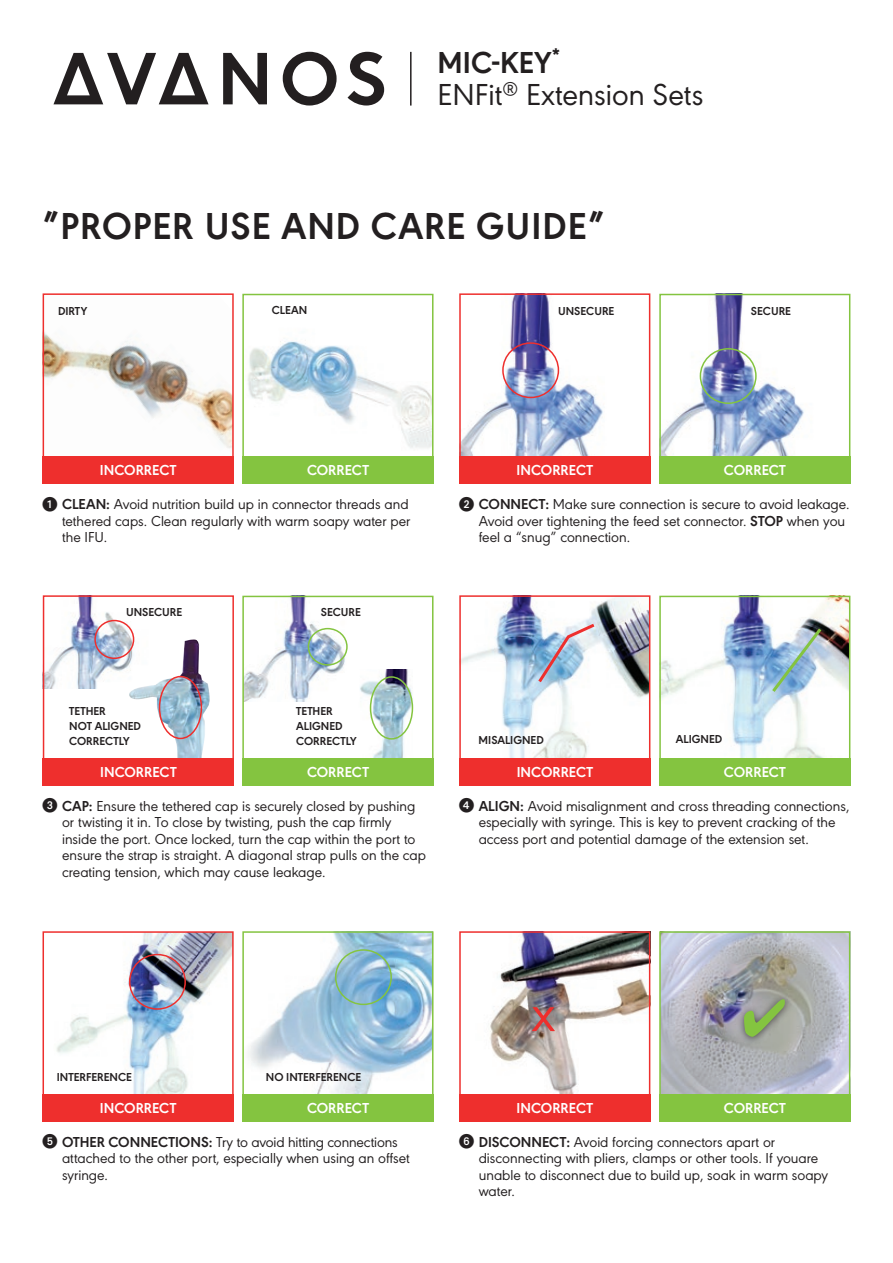
<style>
.page{position:relative;width:893px;height:1263px;background:#fff}
.page>*{position:absolute;margin:0;border:0;box-sizing:border-box;transform-origin:0 0}
.t1{font:54px "Avanos Sans";color:#ee2f2d}
.t2{font:700 39px "Avanos Sans";letter-spacing:.025em;color:#231f20}
.t3{font:31.5px/32.2px "Avanos Sans";color:#231f20}
.t4{font:15px/16.5px "Avanos Sans";color:#231f20}
.t5{font:700 15px "Avanos Sans";letter-spacing:-.005em;color:#fff}
.t6{font:700 12px/15px "Avanos Sans";color:#231f20}
.s1{font-weight:700}
.s2{font-family:"European Pi One"}
</style>
<div class="page">
<svg style="left:53px;top:53px;width:156px;height:51px"></svg>
<svg style="left:223px;top:53px;width:44px;height:51px"></svg>
<svg style="left:283px;top:52px;width:54px;height:54px"></svg>
<svg style="left:347px;top:52px;width:37px;height:54px"></svg>
<hr style="left:410px;top:52px;width:2px;height:54px;background:#231f20">
<img style="left:248px;top:934px;width:182px;height:160px">
<div style="left:335px;top:949px;width:57px;height:56px;border:2px solid #84c440;border-radius:50%"></div>
<div style="left:242px;top:1094px;width:191px;height:27px;background:#84c440"></div>
<div style="left:242px;top:931px;width:191px;height:190px;border:2px solid #84c440"></div>
<img style="left:56px;top:934px;width:175px;height:160px">
<div style="left:129px;top:954px;width:57px;height:56px;border:2px solid #ee2f2d;border-radius:50%"></div>
<div style="left:43px;top:1094px;width:191px;height:27px;background:#ee2f2d"></div>
<div style="left:43px;top:931px;width:191px;height:190px;border:2px solid #ee2f2d"></div>
<img style="left:662px;top:934px;width:185px;height:160px">
<div style="left:736px;top:992px;width:57px;height:53px;background:#231f20;opacity:.75"></div>
<div style="left:659px;top:1094px;width:191px;height:27px;background:#84c440"></div>
<div style="left:659px;top:931px;width:191px;height:190px;border:2px solid #84c440"></div>
<img style="left:490px;top:934px;width:157px;height:160px">
<div style="left:459px;top:1094px;width:191px;height:27px;background:#ee2f2d"></div>
<div style="left:459px;top:931px;width:191px;height:190px;border:2px solid #ee2f2d"></div>
<img style="left:662px;top:297px;width:185px;height:160px">
<div style="left:700px;top:348px;width:57px;height:56px;border:2px solid #84c440;border-radius:50%"></div>
<div style="left:659px;top:457px;width:191px;height:27px;background:#84c440"></div>
<div style="left:659px;top:294px;width:191px;height:190px;border:2px solid #84c440"></div>
<img style="left:462px;top:296px;width:141px;height:160px">
<div style="left:502px;top:342px;width:57px;height:56px;border:2px solid #ee2f2d;border-radius:50%"></div>
<div style="left:459px;top:456px;width:191px;height:27px;background:#ee2f2d"></div>
<div style="left:459px;top:293px;width:191px;height:190px;border:2px solid #ee2f2d"></div>
<img style="left:245px;top:340px;width:185px;height:117px">
<div style="left:242px;top:457px;width:191px;height:27px;background:#84c440"></div>
<div style="left:242px;top:294px;width:191px;height:190px;border:2px solid #84c440"></div>
<img style="left:46px;top:334px;width:185px;height:114px">
<div style="left:43px;top:456px;width:191px;height:27px;background:#ee2f2d"></div>
<div style="left:43px;top:293px;width:191px;height:190px;border:2px solid #ee2f2d"></div>
<img style="left:662px;top:599px;width:185px;height:160px">
<svg style="left:769px;top:625px;width:55px;height:70px"></svg>
<div style="left:659px;top:759px;width:191px;height:27px;background:#84c440"></div>
<div style="left:659px;top:596px;width:191px;height:189px;border:2px solid #84c440"></div>
<img style="left:462px;top:598px;width:185px;height:160px">
<svg style="left:535px;top:621px;width:63px;height:65px"></svg>
<div style="left:459px;top:758px;width:191px;height:27px;background:#ee2f2d"></div>
<div style="left:459px;top:595px;width:191px;height:190px;border:2px solid #ee2f2d"></div>
<img style="left:327px;top:669px;width:98px;height:90px">
<img style="left:245px;top:599px;width:113px;height:102px">
<div style="left:308px;top:628px;width:40px;height:38px;border:2px solid #84c440;border-radius:50%"></div>
<div style="left:370px;top:676px;width:43px;height:64px;border:2px solid #84c440;border-radius:50%"></div>
<div style="left:242px;top:759px;width:191px;height:27px;background:#84c440"></div>
<div style="left:242px;top:596px;width:191px;height:189px;border:2px solid #84c440"></div>
<img style="left:46px;top:598px;width:89px;height:91px">
<img style="left:129px;top:639px;width:81px;height:119px">
<div style="left:159px;top:676px;width:43px;height:63px;border:2px solid #ee2f2d;border-radius:50%"></div>
<div style="left:94px;top:620px;width:40px;height:39px;border:2px solid #ee2f2d;border-radius:50%"></div>
<div style="left:43px;top:758px;width:191px;height:27px;background:#ee2f2d"></div>
<div style="left:43px;top:595px;width:191px;height:190px;border:2px solid #ee2f2d"></div>
<svg style="left:744px;top:999px;width:41px;height:38px;background:#888886"></svg>
<h3 class="t3" style="left:438px;top:44px;width:267px"><span class="s1">MIC-KEY</span><sup>*<br></sup>ENFit<sup>®</sup> Extension Sets</h3>
<h2 class="t2" style="left:43px;top:196px;width:564px">”PROPER USE AND CARE GUIDE”</h2>
<p class="t6" style="left:58px;top:303px;width:31px">DIRTY</p>
<p class="t6" style="left:272px;top:302px;width:37px">CLEAN</p>
<p class="t6" style="left:558px;top:302px;width:58px">UNSECURE</p>
<p class="t6" style="left:751px;top:303px;width:42px">SECURE</p>
<p class="t5" style="left:100px;top:459px;width:78px">INCORRECT</p>
<p class="t4" style="left:62px;top:495px;width:350px;text-indent:-20px"><span class="s2">1</span> <span class="s1">CLEAN:</span> Avoid nutrition build up in connector threads and tethered caps. Clean regularly with warm soapy water per the IFU.</p>
<p class="t5" style="left:307px;top:459px;width:63px">CORRECT</p>
<p class="t6" style="left:126px;top:604px;width:58px">UNSECURE</p>
<p class="t6" style="left:321px;top:604px;width:42px">SECURE</p>
<p class="t5" style="left:517px;top:459px;width:78px">INCORRECT</p>
<p class="t4" style="left:479px;top:495px;width:372px;text-indent:-20px"><span class="s2">2</span> <span class="s1">CONNECT:</span> Make sure connection is secure to avoid leakage.<br>Avoid over tightening the feed set connector. <span class="s1">STOP</span> when you feel a “snug” connection.</p>
<p class="t5" style="left:724px;top:459px;width:63px">CORRECT</p>
<p class="t6" style="left:69px;top:703px;width:73px">TETHER<br>NOT ALIGNED<br>CORRECTLY</p>
<p class="t5" style="left:100px;top:761px;width:78px">INCORRECT</p>
<p class="t4" style="left:62px;top:796px;width:365px;text-indent:-20px"><span class="s2">3</span> <span class="s1">CAP:</span> Ensure the tethered cap is securely closed by pushing or twisting it in. To close by twisting, push the cap firmly inside the port. Once locked, turn the cap within the port to ensure the strap is straight. A diagonal strap pulls on the cap creating tension, which may cause leakage.</p>
<p class="t6" style="left:296px;top:703px;width:62px">TETHER<br>ALIGNED<br>CORRECTLY</p>
<p class="t5" style="left:307px;top:761px;width:63px">CORRECT</p>
<p class="t6" style="left:676px;top:730px;width:48px">ALIGNED</p>
<p class="t6" style="left:479px;top:731px;width:67px">MISALIGNED</p>
<p class="t5" style="left:517px;top:761px;width:78px">INCORRECT</p>
<p class="t4" style="left:479px;top:796px;width:372px;text-indent:-20px"><span class="s2">4</span> <span class="s1">ALIGN:</span> Avoid misalignment and cross threading connections, especially with syringe. This is key to prevent cracking of the access port and potential damage of the extension set.</p>
<p class="t5" style="left:724px;top:761px;width:63px">CORRECT</p>
<p class="t6" style="left:266px;top:1068px;width:97px">NO INTERFERENCE</p>
<p class="t5" style="left:307px;top:1096px;width:63px">CORRECT</p>
<p class="t6" style="left:57px;top:1069px;width:77px">INTERFERENCE</p>
<p class="t5" style="left:100px;top:1096px;width:78px">INCORRECT</p>
<p class="t4" style="left:62px;top:1132px;width:349px;text-indent:-20px"><span class="s2">5</span> <span class="s1">OTHER CONNECTIONS:</span> Try to avoid hitting connections attached to the other port, especially when using an offset syringe.</p>
<h1 class="t1" style="left:531px;top:974px;width:25px">x</h1>
<p class="t5" style="left:517px;top:1096px;width:78px">INCORRECT</p>
<p class="t4" style="left:479px;top:1132px;width:351px;text-indent:-20px"><span class="s2">6</span> <span class="s1">DISCONNECT:</span> Avoid forcing connectors apart or disconnecting with pliers, clamps or other tools. If youare unable to disconnect due to build up, soak in warm soapy water.</p>
<p class="t5" style="left:724px;top:1096px;width:63px">CORRECT</p>
</div>
